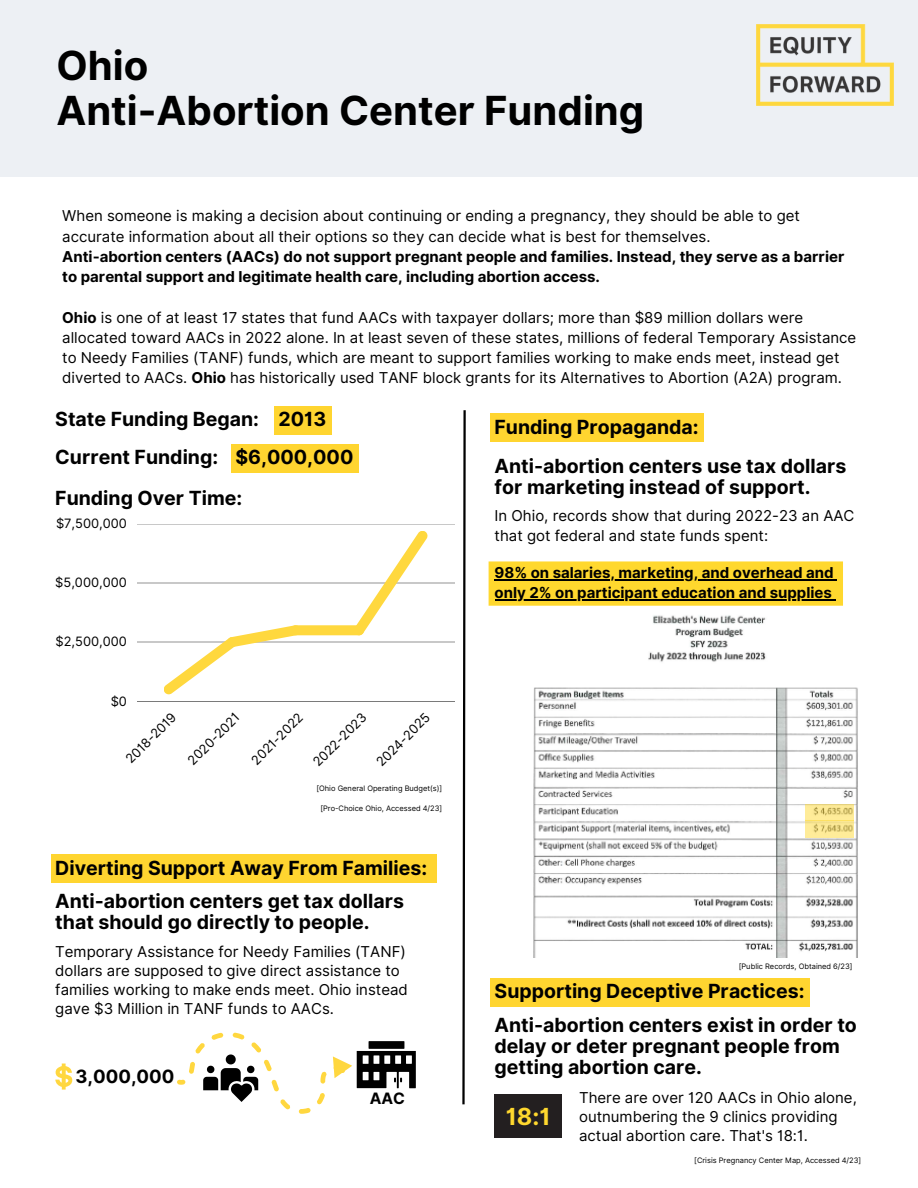
<style>
.page{position:relative;width:918px;height:1188px;background:#fff}
.page>*{position:absolute;margin:0;border:0;box-sizing:border-box;transform-origin:0 0}
.t1{font:700 40.05px "Inter";color:#000}
.t2{font:700 23.55px "Inter";color:#ffd82e}
.t3{font:700 19.5px/21.3px "Inter";color:#000}
.t4{font:700 18.3px "Inter";color:#000}
.t5{font:700 15.75px "Inter";color:#000}
.t6{font:15px/20.2px "Inter";color:#000}
.t7{font:700 15px/20.2px "Inter";color:#000}
.t8{font:12.9px "Inter";color:#000}
.t9{font:7.5px "Inter";color:#000}
.s1{font-weight:700}
</style>
<div class="page">
<div style="left:0;top:0;width:918px;height:176px;background:#edf0f4"></div>
<hr style="left:137px;top:524px;width:317px;height:1px;background:#222">
<hr style="left:137px;top:583px;width:317px;height:1px;background:#222">
<hr style="left:137px;top:642px;width:317px;height:1px;background:#222">
<hr style="left:137px;top:701px;width:317px;height:1px;background:#222">
<svg style="left:164px;top:531px;width:264px;height:163px"></svg>
<svg style="left:462px;top:410px;width:4px;height:695px"></svg>
<img style="left:756px;top:24px;width:137px;height:81px">
<div style="left:495px;top:1095px;width:67px;height:43px;background:#231f20"></div>
<svg style="left:55px;top:1064px;width:17px;height:26px"></svg>
<svg style="left:177px;top:1032px;width:239px;height:82px"></svg>
<img style="left:533px;top:615px;width:325px;height:343px">
<svg style="left:806px;top:820px;width:48px;height:17px"></svg>
<svg style="left:806px;top:804px;width:48px;height:16px"></svg>
<div style="left:274px;top:406px;width:57px;height:28px;background:#ffd530"></div>
<div style="left:231px;top:444px;width:127px;height:28px;background:#ffd530"></div>
<svg style="left:489px;top:561px;width:354px;height:45px;background:#eac72d"></svg>
<div style="left:51px;top:855px;width:386px;height:28px;background:#ffd530"></div>
<div style="left:490px;top:978px;width:320px;height:28px;background:#ffd530"></div>
<div style="left:490px;top:413px;width:214px;height:29px;background:#ffd530"></div>
<p class="t1" style="left:56px;top:42px;width:93px">Ohio</p>
<p class="t1" style="left:56px;top:87px;width:589px">Anti-Abortion Center Funding</p>
<p class="t6" style="left:62px;top:206px;width:739px">When someone is making a decision about continuing or ending a pregnancy, they should be able to get accurate information about all their options so they can decide what is best for themselves.</p>
<p class="t7" style="left:62px;top:246px;width:784px">Anti-abortion centers (AACs) do not support pregnant people and families. Instead, they serve as a barrier to parental support and legitimate health care, including abortion access.</p>
<p class="t6" style="left:62px;top:307px;width:796px"><span class="s1">Ohio</span> is one of at least 17 states that fund AACs with taxpayer dollars; more than $89 million dollars were allocated toward AACs in 2022 alone. In at least seven of these states, millions of federal Temporary Assistance to Needy Families (TANF) funds, which are meant to support families working to make ends meet, instead get diverted to AACs. <span class="s1">Ohio</span> has historically used TANF block grants for its Alternatives to Abortion (A2A) program.</p>
<p class="t3" style="left:55px;top:409px;width:205px">State Funding Began:</p>
<p class="t3" style="left:279px;top:409px;width:49px">2013</p>
<p class="t3" style="left:55px;top:446px;width:164px">Current Funding:</p>
<p class="t3" style="left:235px;top:446px;width:119px">$6,000,000</p>
<p class="t3" style="left:55px;top:487px;width:189px">Funding Over Time:</p>
<p class="t8" style="left:56px;top:516px;width:72px">$7,500,000</p>
<p class="t8" style="left:55px;top:575px;width:73px">$5,000,000</p>
<p class="t8" style="left:56px;top:634px;width:73px">$2,500,000</p>
<p class="t8" style="left:111px;top:693px;width:18px">$0</p>
<p class="t8" style="left:122px;top:756px;width:67px;rotate:-45deg">2018-2019</p>
<p class="t8" style="left:185px;top:757px;width:69px;rotate:-45deg">2020-2021</p>
<p class="t8" style="left:248px;top:757px;width:68px;rotate:-45deg">2021-2022</p>
<p class="t8" style="left:310px;top:759px;width:71px;rotate:-45deg">2022-2023</p>
<p class="t8" style="left:373px;top:759px;width:71px;rotate:-45deg">2024-2025</p>
<p class="t9" style="left:316px;top:784px;width:127px">[Ohio General Operating Budget(s)]</p>
<p class="t9" style="left:320px;top:804px;width:123px">[Pro-Choice Ohio, Accessed 4/23]</p>
<p class="t3" style="left:55px;top:857px;width:373px">Diverting Support Away From Families:</p>
<p class="t3" style="left:55px;top:890px;width:350px">Anti-abortion centers get tax dollars that should go directly to people.</p>
<p class="t6" style="left:55px;top:942px;width:354px;line-height:19.2px">Temporary Assistance for Needy Families (TANF) dollars are supposed to give direct assistance to families working to make ends meet. Ohio instead gave $3 Million in TANF funds to AACs.</p>
<p class="t4" style="left:76px;top:1065px;width:100px">3,000,000</p>
<p class="t5" style="left:370px;top:1089px;width:37px">AAC</p>
<p class="t3" style="left:495px;top:416px;width:206px">Funding Propaganda:</p>
<p class="t3" style="left:495px;top:455px;width:353px">Anti-abortion centers use tax dollars for marketing instead of support.</p>
<p class="t6" style="left:495px;top:505px;width:361px">In Ohio, records show that during 2022-23 an AAC that got federal and state funds spent:</p>
<p class="t7" style="left:495px;top:562px;width:341px">98% on salaries, marketing, and overhead and</p>
<p class="t7" style="left:495px;top:583px;width:339px">only 2% on participant education and supplies</p>
<p class="t9" style="left:739px;top:962px;width:115px">[Public Records, Obtained 6/23]</p>
<p class="t3" style="left:495px;top:980px;width:311px">Supporting Deceptive Practices:</p>
<p class="t3" style="left:495px;top:1014px;width:364px">Anti-abortion centers exist in order to delay or deter pregnant people from getting abortion care.</p>
<p class="t6" style="left:579px;top:1088px;width:279px;line-height:19.2px">There are over 120 AACs in Ohio alone, outnumbering the 9 clinics providing actual abortion care. That's 18:1.</p>
<p class="t2" style="left:506px;top:1102px;width:46px">18:1</p>
<p class="t9" style="left:694px;top:1156px;width:169px">[Crisis Pregnancy Center Map, Accessed 4/23]</p>
</div>
